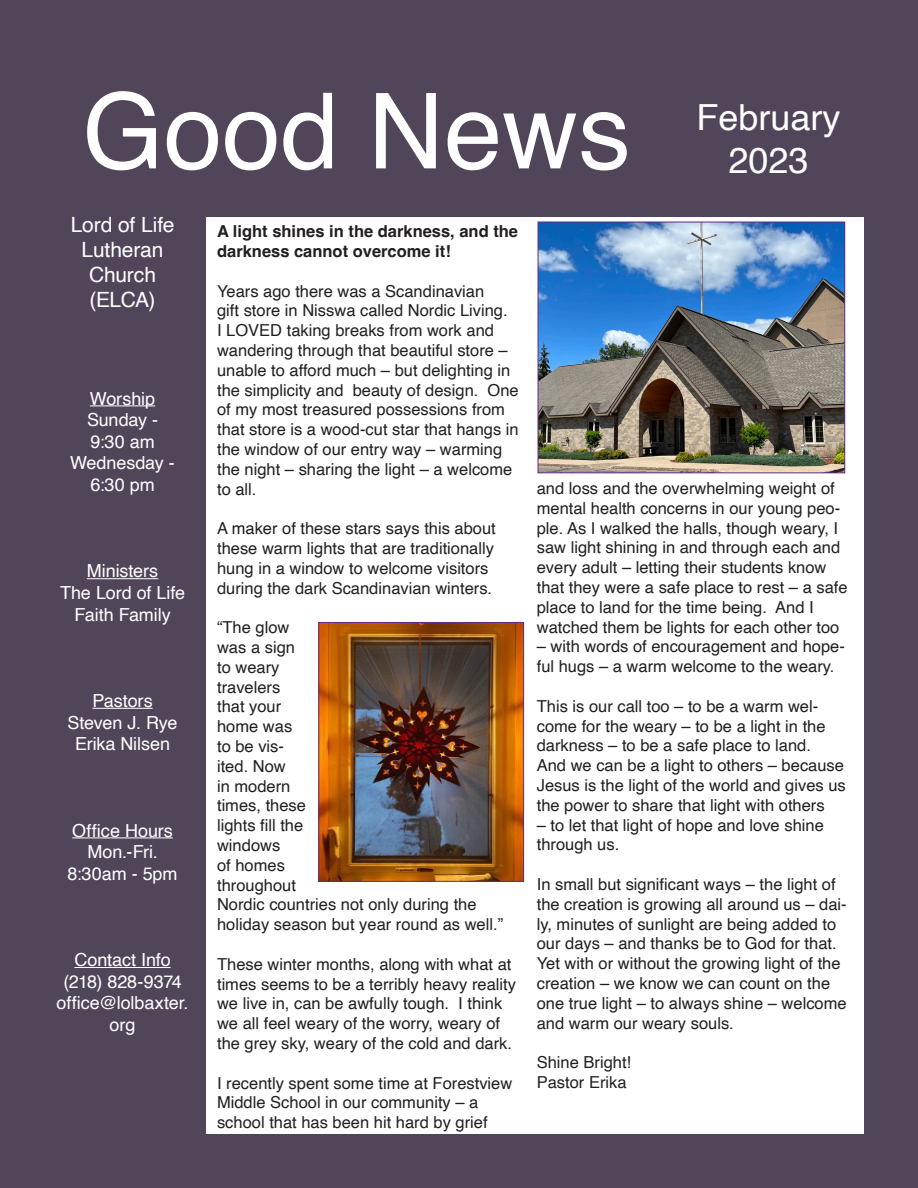
<style>
.page{position:relative;width:918px;height:1188px;background:#514559}
.page>*{position:absolute;margin:0;border:0;box-sizing:border-box;transform-origin:0 0}
.t1{font:105px "Helvetica";color:#fff}
.t2{font:36px "Helvetica";color:#fff}
.t3{font:21px/25.2px "Helvetica";letter-spacing:-.01em;color:#fff;text-align:center}
.t4{font:18px/21.6px "Helvetica";letter-spacing:-.005em;color:#fff;text-align:center}
.t5{font:16.5px/19.8px "Helvetica";color:#231f20}
.t6{font:700 16.5px/19.8px "Helvetica";color:#231f20}
</style>
<div class="page">
<hr style="left:90px;top:405px;width:65px;height:1px;background:#fff">
<hr style="left:87px;top:578px;width:71px;height:1px;background:#fff">
<hr style="left:92px;top:708px;width:61px;height:1px;background:#fff">
<hr style="left:72px;top:837px;width:101px;height:1px;background:#fff">
<hr style="left:74px;top:967px;width:97px;height:1px;background:#fff">
<div style="left:206px;top:217px;width:658px;height:917px;background:#fff"></div>
<img style="left:540px;top:224px;width:303px;height:247px">
<div style="left:538px;top:222px;width:307px;height:251px;border:1px solid #632c82"></div>
<img style="left:321px;top:624px;width:201px;height:256px">
<div style="left:319px;top:622px;width:205px;height:260px;border:1px solid #632c82"></div>
<p class="t1" style="left:82px;top:51px;width:550px">Good News</p>
<p class="t2" style="left:696px;top:89px;width:146px">February</p>
<p class="t2" style="left:728px;top:132px;width:82px">2023</p>
<p class="t3" style="left:71px;top:212px;width:105px">Lord of Life</p>
<p class="t3" style="left:82px;top:238px;width:83px">Lutheran<br>Church</p>
<p class="t3" style="left:90px;top:288px;width:67px">(ELCA)</p>
<p class="t4" style="left:90px;top:388px;width:67px">Worship</p>
<p class="t4" style="left:87px;top:410px;width:73px">Sunday -</p>
<p class="t4" style="left:90px;top:431px;width:66px">9:30 am</p>
<p class="t4" style="left:70px;top:453px;width:106px">Wednesday -<br>6:30 pm</p>
<p class="t4" style="left:87px;top:561px;width:73px">Ministers</p>
<p class="t4" style="left:60px;top:582px;width:126px">The Lord of Life<br>Faith Family</p>
<p class="t4" style="left:92px;top:690px;width:62px">Pastors</p>
<p class="t4" style="left:68px;top:712px;width:111px">Steven J. Rye</p>
<p class="t4" style="left:75px;top:734px;width:96px">Erika Nilsen</p>
<p class="t4" style="left:72px;top:820px;width:102px">Office Hours</p>
<p class="t4" style="left:87px;top:842px;width:72px">Mon.-Fri.</p>
<p class="t4" style="left:68px;top:863px;width:112px">8:30am - 5pm</p>
<p class="t4" style="left:74px;top:950px;width:98px">Contact Info</p>
<p class="t4" style="left:63px;top:971px;width:120px">(218) 828-9374</p>
<p class="t4" style="left:57px;top:993px;width:133px">office@lolbaxter. org</p>
<p class="t6" style="left:217px;top:223px;width:303px">A light shines in the darkness, and the darkness cannot overcome it!</p>
<p class="t5" style="left:217px;top:281px;width:303px">Years ago there was a Scandinavian<br>gift store in Nisswa called Nordic Living.<br>I LOVED taking breaks from work and wandering through that beautiful store – unable to afford much – but delighting in the simplicity and beauty of design. One of my most treasured possessions from that store is a wood-cut star that hangs in the window of our entry way – warming the night – sharing the light – a welcome to all.</p>
<p class="t5" style="left:217px;top:519px;width:280px">A maker of these stars says this about these warm lights that are traditionally hung in a window to welcome visitors during the dark Scandinavian winters.</p>
<p class="t5" style="left:217px;top:618px;width:261px">“The glow<br>was a sign<br>to weary<br>travelers<br>that your<br>home was<br>to be vis-<br>ited. Now<br>in modern<br>times, these<br>lights fill the<br>windows<br>of homes<br>throughout<br>Nordic countries not only during the</p>
<p class="t5" style="left:217px;top:915px;width:288px">holiday season but year round as well.”</p>
<p class="t5" style="left:217px;top:955px;width:300px">These winter months, along with what at times seems to be a terribly heavy reality we live in, can be awfully tough. I think we all feel weary of the worry, weary of the grey sky, weary of the cold and dark.</p>
<p class="t5" style="left:217px;top:1073px;width:297px">I recently spent some time at Forestview<br>Middle School in our community – a school that has been hit hard by grief</p>
<p class="t5" style="left:537px;top:479px;width:312px">and loss and the overwhelming weight of mental health concerns in our young peo&shy;ple. As I walked the halls, though weary, I saw light shining in and through each and every adult – letting their students know that they were a safe place to rest – a safe place to land for the time being. And I watched them be lights for each other too</p>
<p class="t5" style="left:537px;top:637px;width:310px">– with words of encouragement and hope&shy;ful hugs – a warm welcome to the weary.</p>
<p class="t5" style="left:537px;top:697px;width:311px">This is our call too – to be a warm wel&shy;come for the weary – to be a light in the darkness – to be a safe place to land.<br>And we can be a light to others – because Jesus is the light of the world and gives us the power to share that light with others</p>
<p class="t5" style="left:537px;top:815px;width:289px">– to let that light of hope and love shine through us.</p>
<p class="t5" style="left:537px;top:875px;width:312px">In small but significant ways – the light of the creation is growing all around us – dai&shy;ly, minutes of sunlight are being added to our days – and thanks be to God for that.<br>Yet with or without the growing light of the creation – we know we can count on the one true light – to always shine – welcome and warm our weary souls.</p>
<p class="t5" style="left:537px;top:1053px;width:96px">Shine Bright!</p>
<p class="t5" style="left:537px;top:1073px;width:91px">Pastor Erika</p>
</div>
